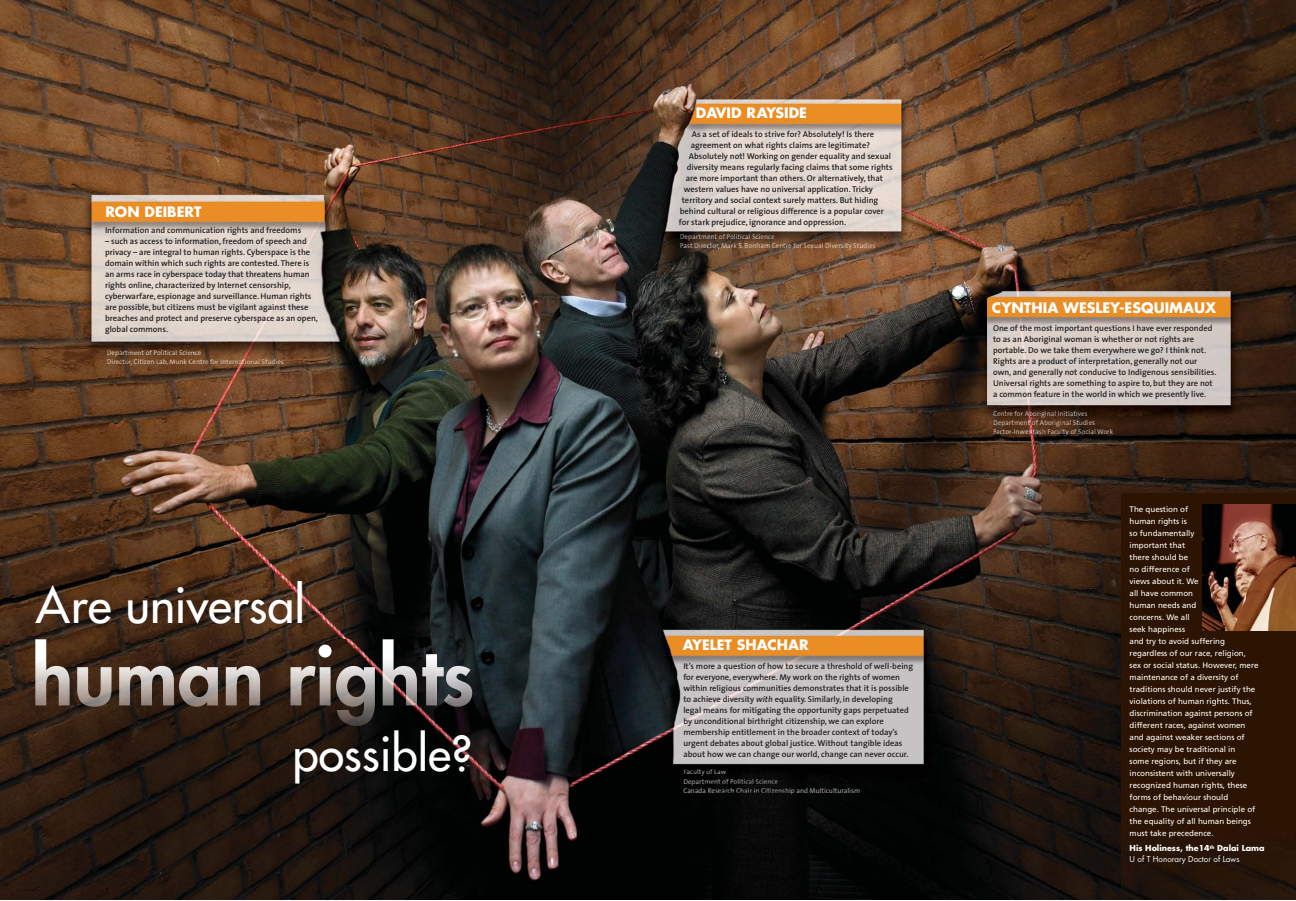
<style>
.page{position:relative;width:1296px;height:901px;background:#fff}
.page>*{position:absolute;margin:0;border:0;box-sizing:border-box;transform-origin:0 0}
.t1{font:48.4px "Futura";color:#fff}
.t2{font:46.8px "Futura";color:#fff}
.t3{font:700 14.1px "Futura";color:#fff}
.t4{font:700 14px "Futura";color:#fff}
.t5{font:600 8.5px/11px "The Sans";color:#231f20}
.t6{font:8px/12px "Frutiger";color:#fff}
.t7{font:700 8px/11px "Futura";color:#fff}
.t8{font:7px/9px "The Sans";color:#cfc1b7}
.t9{font:7px/9px "The Sans";color:#a7a4a4}
.t10{font:7px/9px "The Sans";color:#c8beb8}
.t11{font:7px/9px "The Sans";color:#d7c8bc}
.s1{color:#d6c8bb}
.s2{color:#d1c4ba}
.s3{color:#d5c7bc}
.s4{color:#cfc3ba}
.s5{color:#cdc1b8}
.s6{color:#d3c5ba}
.s7{color:#d3c5bb}
.s8{color:#d4c5ba}
.s9{color:#d5c6ba}
.s10{color:#d4c6bb}
.s11{color:#d8cabe}
.s12{color:#d6c8bc}
.s13{color:#cec2ba}
.s14{color:#d9cabd}
.s15{color:#dacbbf}
.s16{color:#dbccc0}
.s17{color:#d8c8bc}
.s18{color:#d9c9bc}
.s19{color:#dbccbf}
.s20{color:#d6c9be}
.s21{color:#dccec2}
.s22{color:#dbcdc1}
.s23{color:#ddcec0}
.s24{color:#ddcec1}
.s25{color:#e0d1c5}
.s26{color:#dacdc1}
.s27{color:#d5cbc3}
.s28{color:#dacbc0}
.s29{color:#b5b0af}
.s30{color:#bbb4b0}
.s31{color:#c2b9b4}
.s32{color:#c6beb8}
.s33{color:#c7bcb5}
.s34{color:#cbc2bc}
.s35{color:#c0b8b4}
.s36{color:#c8bdb5}
.s37{color:#cbbfb8}
.s38{color:#bab6b5}
.s39{color:#c8bfb8}
.s40{color:#cec3bb}
.s41{color:#d3c8c0}
.s42{color:#cec7c3}
.s43{color:#c9c2bd}
.s44{color:#cac3be}
.s45{color:#d7cabf}
.s46{color:#daccc0}
.s47{color:#dbcdc2}
.s48{color:#daccc1}
.s49{color:#d2cbc6}
.s50{color:#e1d6ce}
.s51{color:#d7c8bc}
.s52{color:#d9c9bd}
.s53{color:#e0d1c6}
.s54{color:#e1d2c6}
.s55{color:#e4d7cc}
.s56{color:#dcccbe}
.s57{color:#dbcbbe}
.s58{font-style:italic}
.s59{color:#a39f9e}
.s60{color:#a39f9f}
.s61{color:#a6a2a2}
.s62{color:#a6a3a3}
.s63{color:#a9a6a6}
.s64{color:#ada9a9}
.s65{color:#a8a5a5}
.s66{color:#a9a6a5}
.s67{color:#adaaaa}
.s68{color:#aaa6a6}
.s69{color:#a6a4a3}
.s70{color:#c5bdb6}
.s71{color:#c8bcb4}
.s72{color:#c5b8b1}
.s73{color:#c6bab2}
.s74{color:#dac9c6}
.s75{color:#c6bab1}
.s76{color:#c5b9b2}
.s77{color:#c7bbb4}
.s78{color:#c3b8b1}
.s79{color:#c1b7b1}
.s80{color:#c4bab4}
.s81{color:#cfc1b6}
.s82{color:#cfc0b6}
.s83{color:#d2c4ba}
.s84{color:#cec1b7}
.s85{color:#cbbfb7}
.s86{color:#c2bbb6}
.s87{color:#c1b9b4}
.s88{color:#c5bab4}
.s89{color:#c9bcb5}
.s90{color:#cdc0b7}
.s91{color:#dbc4bb}
.s92{color:#d4c6bc}
.s93{color:#d3c6bc}
.s94{color:#c5bcb6}
.s95{color:#c5bbb4}
.s96{font-weight:400}
</style>
<div class="page">
<img style="left:0;top:0;width:1295px;height:899px">
<img style="left:35px;top:639px;width:437px;height:87px">
<img style="left:1121px;top:493px;width:174px;height:406px">
<img style="left:1202px;top:505px;width:93px;height:125px">
<img style="left:107px;top:350px;width:94px;height:7px">
<img style="left:107px;top:359px;width:177px;height:6px">
<img style="left:684px;top:769px;width:42px;height:7px">
<img style="left:684px;top:778px;width:94px;height:7px">
<img style="left:684px;top:787px;width:176px;height:7px">
<img style="left:993px;top:410px;width:94px;height:7px">
<img style="left:994px;top:419px;width:101px;height:7px">
<img style="left:994px;top:428px;width:119px;height:7px">
<img style="left:680px;top:234px;width:94px;height:7px">
<img style="left:680px;top:243px;width:195px;height:7px">
<h2 class="t4" style="left:105px;top:205px;width:97px">RON DEIBERT</h2>
<p class="t5" style="left:105px;top:226px;width:198px">Information and communication rights and freedoms</p>
<p class="t5" style="left:105px;top:237px;width:214px">– such as access to information, freedom of speech and privacy – are integral to human rights. Cyberspace is the domain within which such rights are contested. There is an arms race in cyberspace today that threatens human rights online, characterized by Internet censorship, cyberwarfare, espionage and surveillance. Human rights are possible, but citizens must be vigilant against these breaches and protect and preserve cyberspace as an open, global commons.</p>
<p class="t11" style="left:107px;top:349px;width:179px"><span class="s1">Dep</span><span class="s2">art</span><span class="s3">ment o</span><span class="s4">f</span> <span class="s5">P</span><span class="s6">oli</span><span class="s7">tic</span><span class="s8">al</span> <span class="s9">Sci</span>enc<span class="s10">e<br></span><span class="s11">Dir</span><span class="s12">ect</span><span class="s13">or</span><span class="s14">,</span> <span class="s15">Ci</span><span class="s11">tiz</span><span class="s16">en</span> Lab<span class="s17">, M</span><span class="s18">unk</span> <span class="s14">Ce</span><span class="s19">ntr</span><span class="s20">e f</span><span class="s19">or</span> <span class="s21">Int</span><span class="s22">ern</span><span class="s23">ati</span><span class="s24">ona</span><span class="s25">l S</span><span class="s26">tud</span><span class="s27">ie</span><span class="s28">s</span></p>
<h1 class="t1" style="left:36px;top:581px;width:271px">Are universal</h1>
<h1 class="t2" style="left:293px;top:730px;width:181px">possible?</h1>
<h2 class="t4" style="left:696px;top:107px;width:113px">DAVID RAYSIDE</h2>
<p class="t5" style="left:692px;top:129px;width:184px">As a set of ideals to strive for? Absolutely! Is there</p>
<p class="t5" style="left:691px;top:140px;width:181px">agreement on what rights claims are legitimate?</p>
<p class="t5" style="left:689px;top:151px;width:204px">Absolutely not! Working on gender equality and sexual</p>
<p class="t5" style="left:687px;top:162px;width:207px">diversity means regularly facing claims that some rights</p>
<p class="t5" style="left:686px;top:173px;width:199px">are more important than others. Or alternatively, that</p>
<p class="t5" style="left:684px;top:184px;width:191px">western values have no universal application. Tricky</p>
<p class="t5" style="left:682px;top:195px;width:198px">territory and social context surely matters. But hiding</p>
<p class="t5" style="left:680px;top:206px;width:206px">behind cultural or religious difference is a popular cover</p>
<p class="t5" style="left:679px;top:217px;width:169px">for stark prejudice, ignorance and oppression.</p>
<p class="t10" style="left:680px;top:233px;width:197px"><span class="s29">Dep</span><span class="s30">a</span><span class="s31">rt</span><span class="s32">men</span>t o<span class="s33">f Poli</span><span class="s34">tic</span><span class="s35">al</span> Sci<span class="s36">enc</span><span class="s37">e<br></span><span class="s38">Pas</span><span class="s39">t D</span><span class="s40">ir</span><span class="s41">ect</span><span class="s42">o</span><span class="s43">r,</span> <span class="s44">Mar</span><span class="s45">k S</span><span class="s46">. B</span><span class="s47">onh</span><span class="s46">am</span> <span class="s48">Cen</span><span class="s16">tre</span> <span class="s19">fo</span><span class="s49">r S</span><span class="s50">e</span><span class="s51">xu</span><span class="s52">al</span> <span class="s19">Div</span><span class="s53">ers</span><span class="s54">ity</span> <span class="s55">St</span><span class="s56">udi</span><span class="s57">es</span></p>
<h2 class="t4" style="left:683px;top:638px;width:127px">AYELET SHACHAR</h2>
<p class="t5" style="left:683px;top:661px;width:231px">It’s more a question of how to secure a threshold of well-being for everyone, everywhere. My work on the rights of women within religious communities demonstrates that it is possible to achieve diversity <span class="s58">with</span> equality. Similarly, in developing<br>legal means for mitigating the opportunity gaps perpetuated by unconditional birthright citizenship, we can explore membership entitlement in the broader context of today’s urgent debates about global justice. Without tangible ideas about how we can change our world, change can never occur.</p>
<p class="t9" style="left:683px;top:768px;width:178px"><span class="s59">Facult</span><span class="s60">y o</span><span class="s59">f L</span><span class="s61">aw<br></span><span class="s62">Depart</span>men<span class="s63">t o</span><span class="s64">f P</span>oli<span class="s65">tic</span><span class="s66">al</span> <span class="s67">Sci</span><span class="s68">enc</span><span class="s63">e<br></span><span class="s69">Canada Re</span><span class="s65">sea</span>rch <span class="s65">Ch</span><span class="s63">air in Citiz</span><span class="s65">enship</span> <span class="s63">an</span>d M<span class="s65">ulticu</span>lturalism</p>
<h2 class="t3" style="left:992px;top:301px;width:226px">CYNTHIA WESLEY-ESQUIMAUX</h2>
<p class="t5" style="left:993px;top:323px;width:225px">One of the most important questions I have ever responded to as an Aboriginal woman is whether or not rights are portable. Do we take them everywhere we go? I think not.<br>Rights are a product of interpretation, generally not our own, and generally not conducive to Indigenous sensibilities.<br>Universal rights are something to aspire to, but they are not a common feature in the world in which we presently live.</p>
<p class="t8" style="left:993px;top:409px;width:122px"><span class="s70">Cen</span><span class="s71">tre</span> <span class="s72">fo</span><span class="s73">r A</span><span class="s74">b</span><span class="s75">or</span><span class="s73">igi</span><span class="s76">nal</span> <span class="s77">In</span><span class="s78">iti</span><span class="s79">at</span><span class="s80">i</span><span class="s35">ves<br></span><span class="s81">Dep</span><span class="s82">art</span><span class="s81">men</span>t o<span class="s10">f A</span><span class="s83">bor</span>igi<span class="s84">nal</span> <span class="s85">St</span><span class="s86">u</span><span class="s87">d</span><span class="s88">i</span><span class="s89">es<br></span><span class="s90">Factor</span>-Inwen<span class="s91">t</span><span class="s92">as</span><span class="s84">h F</span>acu<span class="s93">lty</span> <span class="s85">of</span> <span class="s94">So</span><span class="s88">cial W</span><span class="s95">ork</span></p>
<p class="t6" style="left:1129px;top:503px;width:131px">The question of<br>human rights is<br>so fundamentally<br>important that<br>there should be<br>no difference of<br>views about it. We<br>all have common<br>human needs and<br>concerns. We all<br>seek happiness<br>and try to avoid suffering regardless of our race, religion, sex or social status. However, mere maintenance of a diversity of traditions should never justify the violations of human rights. Thus, discrimination against persons of different races, against women and against weaker sections of society may be traditional in<br>some regions, but if they are inconsistent with universally recognized human rights, these forms of behaviour should change. The universal principle of the equality of all human beings must take precedence.</p>
<p class="t7" style="left:1129px;top:843px;width:136px">His Holiness, the14<sup>th</sup> Dalai Lama<br><span class="s96">U of T Honorary Doctor of Laws</span></p>
</div>
